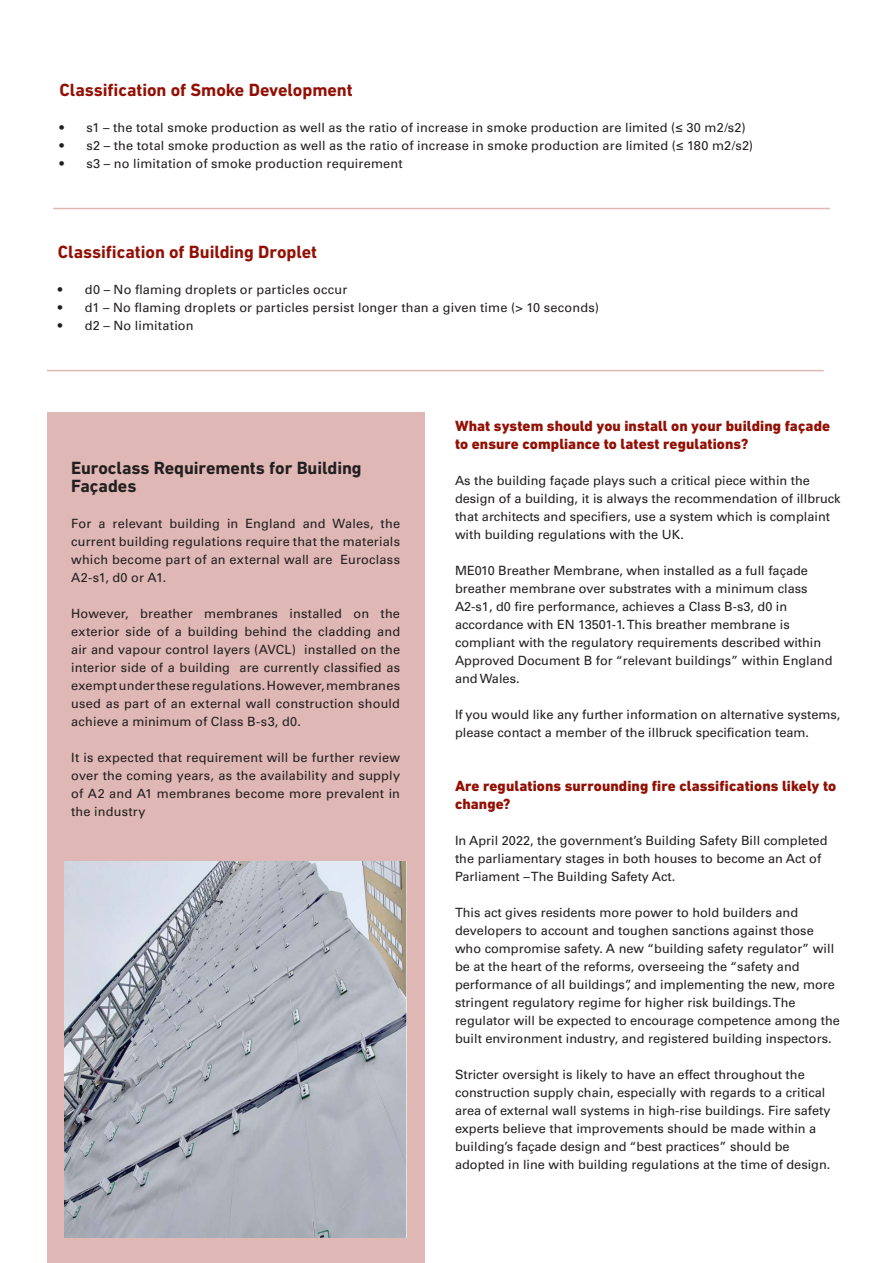
<style>
.page{position:relative;width:893px;height:1263px;background:#fff}
.page>*{position:absolute;margin:0;border:0;box-sizing:border-box;transform-origin:0 0}
.Introtext_Grün_Regular{font:700 18px "DIN Next LT Pro";letter-spacing:-.005em;color:#930f03}
.Fließetxt{font:700 18px/18px "DIN Next LT Pro";letter-spacing:-.005em;color:#231f20}
.Copytext_white{font:800 15px/18px "DIN Next W1 G";letter-spacing:.005em;color:#930f03}
.Copytext_white-2{font:12.75px/18px "Univers LTCYR 55 Roman";color:#231f20}
.Fließetxt-2{font:12.75px/18px "Univers LTCYR 55 Roman";letter-spacing:.015em;color:#231f20;text-align:justify}
</style>
<div class="page">
<div style="left:47px;top:412px;width:377px;height:851px;background:#dfb7b4"></div>
<hr style="left:47px;top:370px;width:777px;height:1px;background:#dfb7b4">
<img style="left:65px;top:862px;width:342px;height:375px">
<hr style="left:53px;top:208px;width:777px;height:1px;background:#dfb7b4">
<p class="Introtext_Grün_Regular" style="left:60px;top:79px;width:295px">Classification of Smoke Development</p>
<p class="Copytext_white-2" style="left:60px;top:117px;width:688px">• s1 – the total smoke production as well as the ratio of increase in smoke production are limited (≤ 30 m2/s2)</p>
<p class="Copytext_white-2" style="left:60px;top:135px;width:695px">• s2 – the total smoke production as well as the ratio of increase in smoke production are limited (≤ 180 m2/s2)</p>
<p class="Copytext_white-2" style="left:60px;top:153px;width:345px">• s3 – no limitation of smoke production requirement</p>
<p class="Introtext_Grün_Regular" style="left:58px;top:241px;width:261px">Classification of Building Droplet</p>
<p class="Copytext_white-2" style="left:58px;top:279px;width:291px">• d0 – No flaming droplets or particles occur</p>
<p class="Copytext_white-2" style="left:58px;top:297px;width:543px">• d1 – No flaming droplets or particles persist longer than a given time (&gt; 10 seconds)</p>
<p class="Copytext_white-2" style="left:58px;top:315px;width:137px">• d2 – No limitation</p>
<p class="Fließetxt" style="left:71px;top:458px;width:292px">Euroclass Requirements for Building<br>Façades</p>
<p class="Fließetxt-2" style="left:71px;top:513px;width:330px">For a relevant building in England and Wales, the current building regulations require that the materials which become part of an external wall are Euroclass A2-s1, d0 or A1.</p>
<p class="Fließetxt-2" style="left:71px;top:603px;width:330px">However, breather membranes installed on the exterior side of a building behind the cladding and air and vapour control layers (AVCL) installed on the interior side of a building are currently classified as exempt under these regulations. However, membranes used as part of an external wall construction should achieve a minimum of Class B-s3, d0.</p>
<p class="Fließetxt-2" style="left:71px;top:747px;width:330px">It is expected that requirement will be further review over the coming years, as the availability and supply of A2 and A1 membranes become more prevalent in the industry</p>
<p class="Copytext_white" style="left:455px;top:417px;width:377px">What system should you install on your building façade to ensure compliance to latest regulations?</p>
<p class="Copytext_white-2" style="left:455px;top:471px;width:387px">As the building façade plays such a critical piece within the design of a building, it is always the recommendation of illbruck that architects and specifiers, use a system which is complaint with building regulations with the UK.</p>
<p class="Copytext_white-2" style="left:455px;top:561px;width:379px">ME010 Breather Membrane, when installed as a full façade breather membrane over substrates with a minimum class A2-s1, d0 fire performance, achieves a Class B-s3, d0 in accordance with EN 13501-1. This breather membrane is compliant with the regulatory requirements described within Approved Document B for “relevant buildings” within England and Wales.</p>
<p class="Copytext_white-2" style="left:455px;top:705px;width:387px">If you would like any further information on alternative systems, please contact a member of the illbruck specification team.</p>
<p class="Copytext_white" style="left:455px;top:777px;width:383px">Are regulations surrounding fire classifications likely to change?</p>
<p class="Copytext_white-2" style="left:455px;top:831px;width:374px">In April 2022, the government’s Building Safety Bill completed the parliamentary stages in both houses to become an Act of<br>Parliament – The Building Safety Act.</p>
<p class="Copytext_white-2" style="left:455px;top:903px;width:386px">This act gives residents more power to hold builders and developers to account and toughen sanctions against those who compromise safety. A new “building safety regulator” will be at the heart of the reforms, overseeing the “safety and performance of all buildings”, and implementing the new, more stringent regulatory regime for higher risk buildings. The regulator will be expected to encourage competence among the built environment industry, and registered building inspectors.</p>
<p class="Copytext_white-2" style="left:455px;top:1065px;width:377px">Stricter oversight is likely to have an effect throughout the construction supply chain, especially with regards to a critical area of external wall systems in high-rise buildings. Fire safety experts believe that improvements should be made within a building’s façade design and “best practices” should be adopted in line with building regulations at the time of design.</p>
</div>
